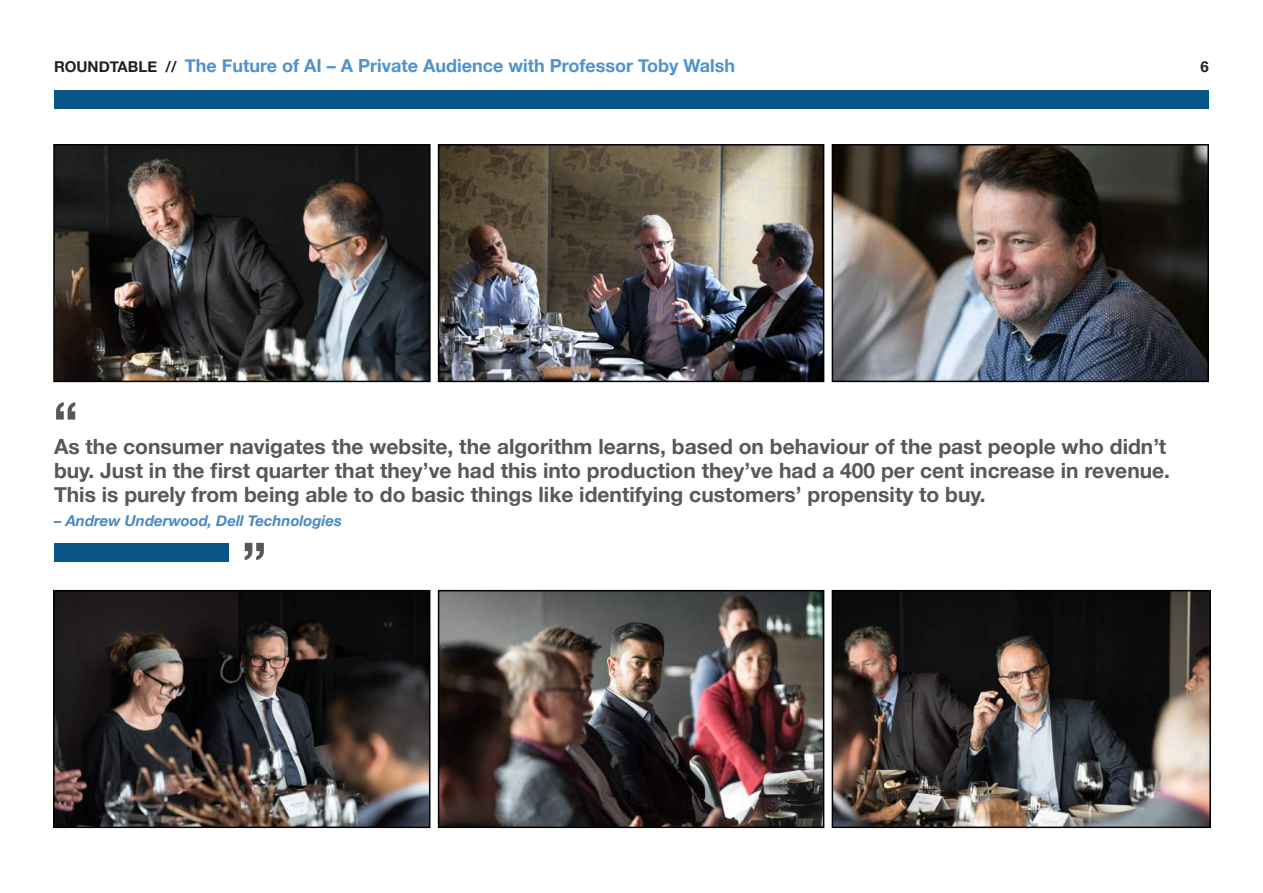
<style>
.page{position:relative;width:1263px;height:893px;background:#fff}
.page>*{position:absolute;margin:0;border:0;box-sizing:border-box;transform-origin:0 0}
.t1{font:700 54px "Helvetica Neue";color:#57585a}
.t2{font:700 21px/24px "Helvetica Neue";color:#57585a}
.t3{font:700 18px "Helvetica Neue";color:#4e93ce}
.t4{font:italic 700 15px "Helvetica Neue";color:#4a89c1}
.t5{font:700 15px "Helvetica Neue";color:#231f20}
.s1{font-size:15px;color:#231f20}
</style>
<div class="page">
<div style="left:54px;top:90px;width:1155px;height:18px;background:#085687"></div>
<div style="left:54px;top:543px;width:175px;height:18px;background:#085687"></div>
<img style="left:56px;top:147px;width:372px;height:232px">
<div style="left:53px;top:144px;width:378px;height:238px;border:2px solid #010101"></div>
<img style="left:56px;top:593px;width:371px;height:232px">
<div style="left:53px;top:590px;width:377px;height:238px;border:2px solid #010101"></div>
<img style="left:441px;top:147px;width:380px;height:232px">
<div style="left:438px;top:144px;width:386px;height:238px;border:2px solid #010101"></div>
<img style="left:441px;top:593px;width:380px;height:232px">
<div style="left:438px;top:590px;width:386px;height:238px;border:2px solid #010101"></div>
<img style="left:835px;top:147px;width:371px;height:232px">
<div style="left:832px;top:144px;width:377px;height:238px;border:2px solid #010101"></div>
<img style="left:835px;top:593px;width:373px;height:232px">
<div style="left:832px;top:590px;width:379px;height:238px;border:2px solid #010101"></div>
<p class="t3" style="left:54px;top:51px;width:683px"><span class="s1">ROUNDTABLE //</span> The Future of AI – A Private Audience with Professor Toby Walsh</p>
<p class="t5" style="left:1200px;top:54px;width:10px">6</p>
<h1 class="t1" style="left:53px;top:379px;width:27px">“</h1>
<p class="t2" style="left:54px;top:435px;width:1118px">As the consumer navigates the website, the algorithm learns, based on behaviour of the past people who didn’t buy. Just in the first quarter that they’ve had this into production they’ve had a 400 per cent increase in revenue.<br>This is purely from being able to do basic things like identifying customers’ propensity to buy.</p>
<p class="t4" style="left:54px;top:508px;width:289px">– Andrew Underwood, Dell Technologies</p>
<h1 class="t1" style="left:242px;top:520px;width:27px">”</h1>
</div>
